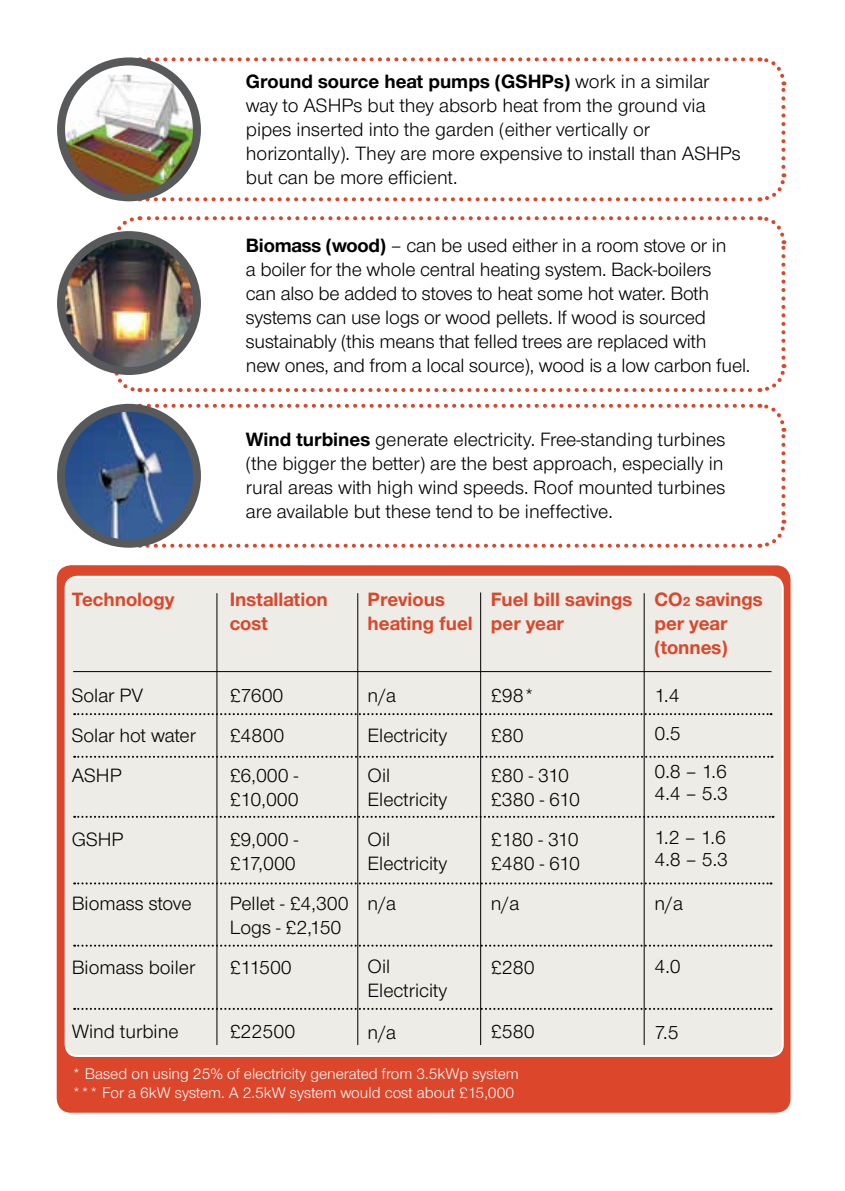
<style>
.page{position:relative;width:845px;height:1191px;background:#fff}
.page>*{position:absolute;margin:0;border:0;box-sizing:border-box;transform-origin:0 0}
.t1{font:20px/40px "Nimbus Sans Novus T";color:#000}
.t2{font:700 20px/24px "Nimbus Sans Novus T";color:#dc462a}
.t3{font:20px/40px "Nimbus Sans Novus T";letter-spacing:-.045em;color:#000}
.t4{font:16px/19.2px "Nimbus Sans Novus T";color:#fff}
.s1{font-weight:700}
.s2{font-size:14px}
</style>
<div class="page">
<div style="left:57px;top:565px;width:733px;height:547px;background:#dc462a;border-radius:14px"></div>
<div style="left:66px;top:577px;width:716px;height:479px;background:#eeece6;border-radius:11px"></div>
<div style="left:65px;top:576px;width:718px;height:481px;border:2px solid #fff;border-radius:11px"></div>
<hr style="left:73px;top:671px;width:698px;height:1px;background:#000">
<svg style="left:74px;top:713px;width:697px;height:2px"></svg>
<svg style="left:74px;top:756px;width:698px;height:2px"></svg>
<svg style="left:74px;top:816px;width:699px;height:2px"></svg>
<svg style="left:74px;top:882px;width:697px;height:2px"></svg>
<svg style="left:74px;top:944px;width:697px;height:2px"></svg>
<svg style="left:74px;top:1008px;width:697px;height:2px"></svg>
<hr style="left:357px;top:593px;width:1px;height:452px;background:#000">
<hr style="left:216px;top:593px;width:1px;height:452px;background:#000">
<hr style="left:480px;top:592px;width:1px;height:453px;background:#000">
<hr style="left:643px;top:593px;width:1px;height:452px;background:#000">
<svg style="left:112px;top:199px;width:28px;height:3px"></svg>
<svg style="left:147px;top:173px;width:640px;height:29px"></svg>
<svg style="left:759px;top:57px;width:28px;height:110px"></svg>
<svg style="left:138px;top:57px;width:613px;height:18px"></svg>
<svg style="left:147px;top:520px;width:640px;height:28px"></svg>
<svg style="left:759px;top:403px;width:28px;height:110px"></svg>
<svg style="left:112px;top:403px;width:639px;height:29px"></svg>
<svg style="left:112px;top:373px;width:28px;height:19px"></svg>
<svg style="left:147px;top:364px;width:640px;height:28px"></svg>
<svg style="left:759px;top:216px;width:28px;height:142px"></svg>
<svg style="left:113px;top:216px;width:638px;height:20px"></svg>
<svg style="left:61px;top:61px;width:136px;height:136px"></svg>
<img style="left:61px;top:75px;width:136px;height:122px">
<div style="left:57px;top:57px;width:144px;height:144px;border:8px solid #58595b;border-radius:50%"></div>
<img style="left:61px;top:408px;width:136px;height:136px;border-radius:68px">
<div style="left:57px;top:404px;width:144px;height:144px;border:8px solid #58595b;border-radius:50%"></div>
<img style="left:61px;top:237px;width:136px;height:134px">
<div style="left:57px;top:231px;width:144px;height:144px;border:8px solid #58595b;border-radius:50%"></div>
<p class="t1" style="left:246px;top:69px;width:496px;line-height:24px"><span class="s1">Ground source heat pumps (GSHPs)</span> work in a similar way to ASHPs but they absorb heat from the ground via pipes inserted into the garden (either vertically or horizontally). They are more expensive to install than ASHPs but can be more efficient.</p>
<p class="t1" style="left:246px;top:233px;width:506px;line-height:24px"><span class="s1">Biomass (wood)</span> – can be used either in a room stove or in<br>a boiler for the whole central heating system. Back-boilers<br>can also be added to stoves to heat some hot water. Both systems can use logs or wood pellets. If wood is sourced sustainably (this means that felled trees are replaced with<br>new ones, and from a local source), wood is a low carbon fuel.</p>
<p class="t1" style="left:246px;top:427px;width:481px;line-height:24px;text-align:justify"><span class="s1">Wind turbines</span> generate electricity. Free-standing turbines (the bigger the better) are the best approach, especially in rural areas with high wind speeds. Roof mounted turbines are available but these tend to be ineffective.</p>
<p class="t2" style="left:72px;top:587px;width:104px">Technology</p>
<p class="t2" style="left:230px;top:587px;width:100px">Installation cost</p>
<p class="t2" style="left:367px;top:587px;width:107px">Previous heating fuel</p>
<p class="t2" style="left:491px;top:587px;width:143px">Fuel bill savings per year</p>
<p class="t1" style="left:72px;top:675px;width:126px">Solar PV<br>Solar hot water<br>ASHP</p>
<p class="t1" style="left:367px;top:675px;width:81px">n/a<br>Electricity<br>Oil</p>
<p class="t1" style="left:367px;top:779px;width:81px">Electricity<br>Oil</p>
<p class="t1" style="left:367px;top:843px;width:81px">Electricity n/a</p>
<p class="t1" style="left:491px;top:675px;width:80px">£98* £80<br>£80 - 310</p>
<p class="t3" style="left:491px;top:779px;width:91px">£380 - 610 £180 - 310</p>
<p class="t1" style="left:491px;top:843px;width:91px">£480 - 610 n/a</p>
<p class="t1" style="left:230px;top:675px;width:70px">£7600 £4800 £6,000 -</p>
<p class="t1" style="left:230px;top:779px;width:71px">£10,000 £9,000 -</p>
<p class="t1" style="left:230px;top:843px;width:121px">£17,000<br>Pellet - £4,300</p>
<p class="t1" style="left:230px;top:907px;width:113px">Logs - £2,150 £11500</p>
<p class="t1" style="left:72px;top:819px;width:53px">GSHP</p>
<p class="t1" style="left:72px;top:883px;width:121px">Biomass stove</p>
<p class="t1" style="left:367px;top:953px;width:81px;line-height:24px">Oil<br>Electricity</p>
<p class="t1" style="left:367px;top:1011px;width:30px">n/a</p>
<p class="t1" style="left:72px;top:947px;width:125px">Biomass boiler</p>
<p class="t1" style="left:491px;top:947px;width:45px">£280</p>
<p class="t1" style="left:72px;top:1011px;width:108px">Wind turbine</p>
<p class="t1" style="left:491px;top:1011px;width:45px">£580</p>
<p class="t1" style="left:230px;top:1011px;width:67px">£22500</p>
<p class="t4" style="left:72px;top:1063px;width:448px">* Based on using 25% of electricity generated from 3.5kWp system *** For a 6kW system. A 2.5kW system would cost about £15,000</p>
<p class="t2" style="left:654px;top:587px;width:110px">CO<span class="s2">2</span> savings per year (tonnes)</p>
<p class="t1" style="left:654px;top:676px;width:74px;line-height:38px">1.4<br>0.5<br>0.8 – 1.6</p>
<p class="t1" style="left:654px;top:773px;width:75px">4.4 – 5.3</p>
<p class="t1" style="left:654px;top:826px;width:75px;line-height:22px">1.2 – 1.6<br>4.8 – 5.3</p>
<p class="t1" style="left:654px;top:883px;width:30px">n/a</p>
<p class="t1" style="left:654px;top:945px;width:28px">4.0</p>
<p class="t1" style="left:654px;top:1011px;width:26px">7.5</p>
</div>
